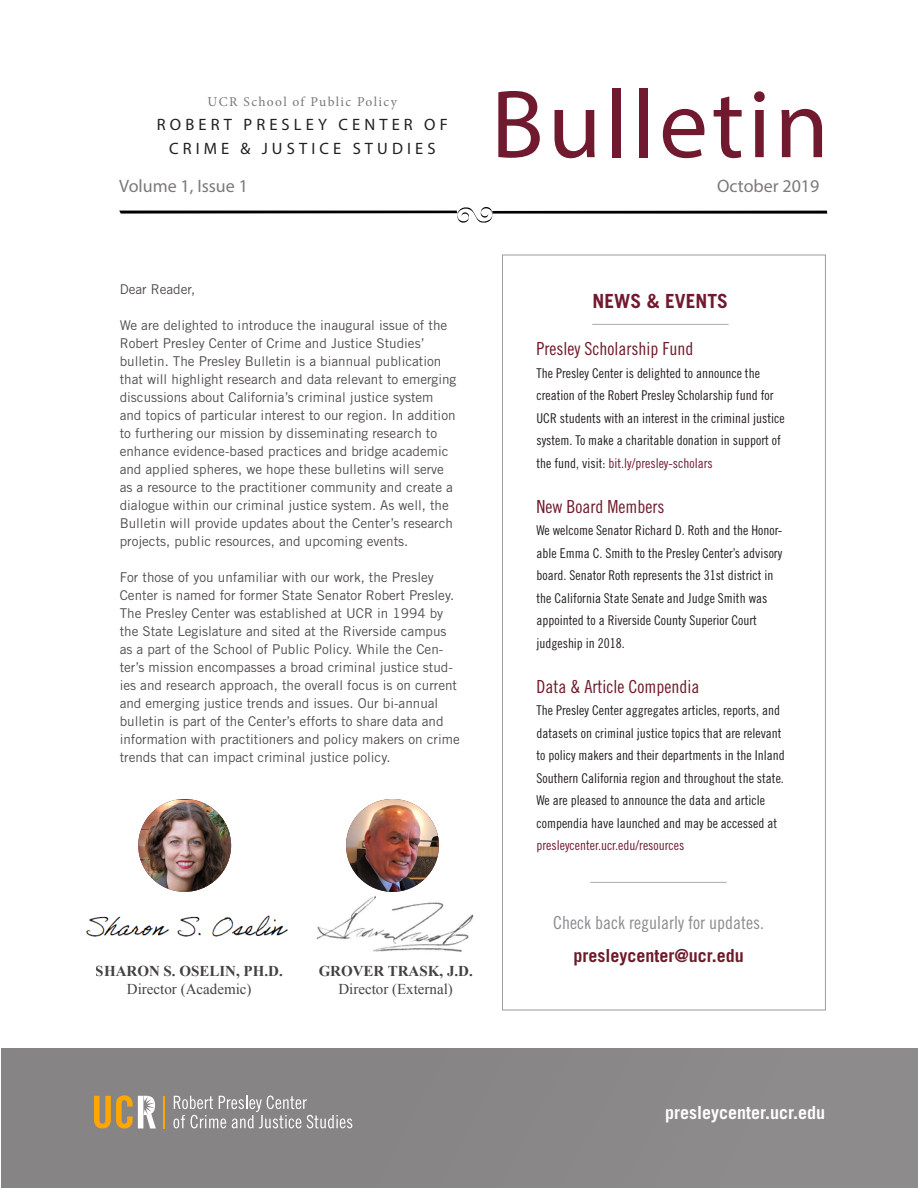
<style>
.page{position:relative;width:918px;height:1188px;background:#fff}
.page>*{position:absolute;margin:0;border:0;box-sizing:border-box;transform-origin:0 0}
.t1{font:97.5px "Myriad Pro";letter-spacing:.04em;color:#71192f}
.t2{font:700 19.5px "Trade Gothic LT Std";color:#71192f}
.t3{font:18px "Trade Gothic LT Std Cn 18";color:#6e1a2a}
.t4{font:18px "Trade Gothic LT Std Cn 18";color:#8a8c8f}
.t5{font:18px "Myriad Pro";color:#231f20}
.t6{font:700 18px "Trade Gothic LT Std";color:#6e1a2a}
.t7{font:700 18px "Trade Gothic LT Std";color:#fff}
.t8{font:16.5px "Myriad Pro";letter-spacing:.25em;color:#231f20}
.t9{font:700 15px "Times New Roman";color:#231f20}
.t10{font:15px "Times New Roman";color:#231f20}
.t11{font:13.5px/18px "Trade Gothic LT Std";color:#231f20}
.t12{font:13.5px/22.5px "Trade Gothic LT Std Cn 18";color:#231f20}
.Body_Text{font:13.5px "Minion Pro";letter-spacing:.1em;color:#76787b}
.s1{color:#71192f}
</style>
<div class="page">
<div style="left:1px;top:1048px;width:917px;height:140px;background:#888687"></div>
<hr style="left:164px;top:1096px;width:1px;height:32px;background:#ffa700">
<svg style="left:94px;top:1095px;width:62px;height:33px"></svg>
<svg style="left:173px;top:1096px;width:179px;height:32px"></svg>
<hr style="left:592px;top:324px;width:137px;height:1px;background:#2e2b2c">
<hr style="left:590px;top:882px;width:137px;height:1px;background:#2e2b2c">
<svg style="left:119px;top:207px;width:708px;height:16px"></svg>
<img style="left:316px;top:896px;width:158px;height:56px">
<img style="left:86px;top:915px;width:202px;height:22px">
<img style="left:138px;top:800px;width:93px;height:92px">
<img style="left:346px;top:799px;width:93px;height:93px;border-radius:46px">
<p class="Body_Text" style="left:208px;top:93px;width:191px">UCR School of Public Policy</p>
<p class="t8" style="left:157px;top:114px;width:292px">ROBERT PRESLEY CENTER OF</p>
<p class="t8" style="left:169px;top:138px;width:268px">CRIME &amp; JUSTICE STUDIES</p>
<p class="t1" style="left:491px;top:64px;width:339px">Bulletin</p>
<h3 class="t5" style="left:119px;top:175px;width:130px">Volume 1, Issue 1</h3>
<h3 class="t5" style="left:717px;top:175px;width:104px">October 2019</h3>
<p class="t11" style="left:120px;top:281px;width:77px">Dear Reader,</p>
<p class="t11" style="left:120px;top:317px;width:338px">We are delighted to introduce the inaugural issue of the Robert Presley Center of Crime and Justice Studies’ bulletin. The Presley Bulletin is a biannual publication that will highlight research and data relevant to emerging discussions about California’s criminal justice system and topics of particular interest to our region. In addition to furthering our mission by disseminating research to enhance evidence-based practices and bridge academic and applied spheres, we hope these bulletins will serve as a resource to the practitioner community and create a dialogue within our criminal justice system. As well, the Bulletin will provide updates about the Center’s research projects, public resources, and upcoming events.</p>
<p class="t11" style="left:120px;top:569px;width:342px">For those of you unfamiliar with our work, the Presley Center is named for former State Senator Robert Presley.<br>The Presley Center was established at UCR in 1994 by the State Legislature and sited at the Riverside campus as a part of the School of Public Policy. While the Cen&shy;ter’s mission encompasses a broad criminal justice stud&shy;ies and research approach, the overall focus is on current and emerging justice trends and issues. Our bi-annual bulletin is part of the Center’s efforts to share data and information with practitioners and policy makers on crime trends that can impact criminal justice policy.</p>
<p class="t9" style="left:96px;top:960px;width:189px">SHARON S. OSELIN, PH.D.</p>
<p class="t10" style="left:127px;top:978px;width:126px">Director (Academic)</p>
<p class="t9" style="left:319px;top:960px;width:156px">GROVER TRASK, J.D.</p>
<p class="t10" style="left:338px;top:978px;width:116px">Director (External)</p>
<p class="t2" style="left:593px;top:289px;width:137px">NEWS &amp; EVENTS</p>
<p class="t3" style="left:537px;top:338px;width:158px">Presley Scholarship Fund</p>
<p class="t12" style="left:537px;top:362px;width:250px">The Presley Center is delighted to announce the creation of the Robert Presley Scholarship fund for UCR students with an interest in the criminal justice system. To make a charitable donation in support of the fund, visit: <span class="s1">bit.ly/presley-scholars</span></p>
<p class="t3" style="left:537px;top:496px;width:129px">New Board Members</p>
<p class="t12" style="left:537px;top:519px;width:247px">We welcome Senator Richard D. Roth and the Honor&shy;able Emma C. Smith to the Presley Center’s advisory board. Senator Roth represents the 31st district in the California State Senate and Judge Smith was appointed to a Riverside County Superior Court judgeship in 2018.</p>
<p class="t3" style="left:537px;top:676px;width:164px">Data &amp; Article Compendia</p>
<p class="t12" style="left:537px;top:699px;width:250px">The Presley Center aggregates articles, reports, and datasets on criminal justice topics that are relevant to policy makers and their departments in the Inland Southern California region and throughout the state.<br>We are pleased to announce the data and article compendia have launched and may be accessed at <span class="s1">presleycenter.ucr.edu/resources</span></p>
<p class="t4" style="left:553px;top:912px;width:212px">Check back regularly for updates.</p>
<p class="t6" style="left:574px;top:945px;width:172px">presleycenter@ucr.edu</p>
<p class="t7" style="left:665px;top:1102px;width:162px">presleycenter.ucr.edu</p>
</div>
